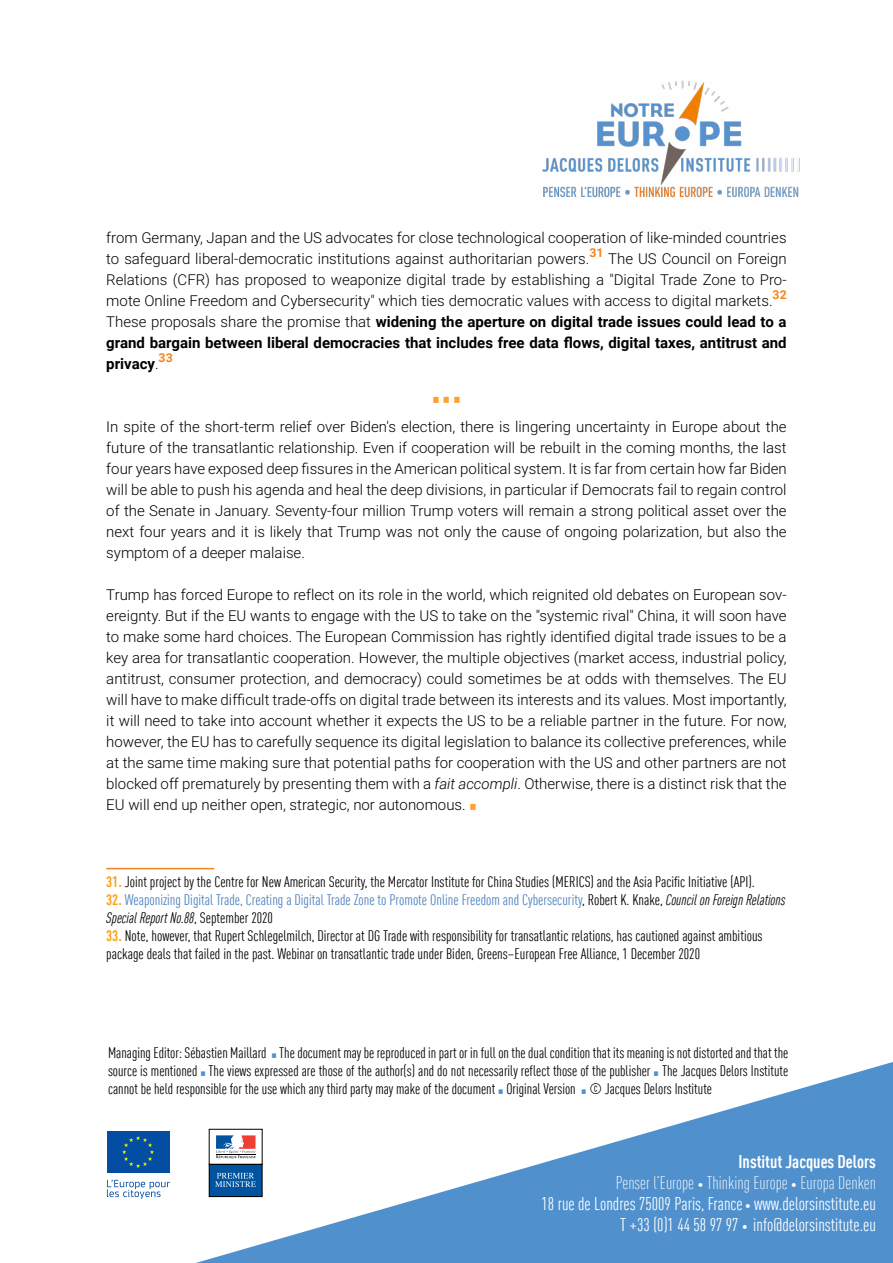
<style>
.page{position:relative;width:893px;height:1263px;background:#fff}
.page>*{position:absolute;margin:0;border:0;box-sizing:border-box;transform-origin:0 0}
.t1{font:condensed 18px/21px "DIN Offc Pro";color:#fff;text-align:right}
.t2{font:300 15px/21px "Roboto";color:#000;text-align:justify}
.t3{font:condensed 15px/18px "DIN Offc Pro";color:#000;text-align:justify}
.t4{font:700 15px/21px "Roboto";color:#000;text-align:justify}
.t5{font:condensed 15px/18px "DIN Offc Pro";color:#4b81bc}
.t6{font:700 12.3px "Roboto";color:#f5841f}
.t7{font:12px "DejaVu Serif Condensed";color:#ffa02f}
.s1{font-weight:300}
.s2{font-style:italic}
.s3{font-family:"DejaVu Serif Condensed";font-weight:400;font-size:12px;color:#ffa02f}
.s4{font-weight:700;color:#faa21b}
.s5{color:#000}
.s6{font-style:italic;color:#000}
.s7{font-family:"DejaVu Serif Condensed";font-stretch:normal;font-size:9px;color:#5091cd}
.s8{font-weight:700}
.s9{font-weight:300;font-size:12px}
</style>
<div class="page">
<img style="left:542px;top:80px;width:258px;height:118px">
<svg style="left:196px;top:1062px;width:697px;height:201px;fill:#4f90cd"></svg>
<div style="left:209px;top:1164px;width:53px;height:32px;background:#00539f"></div>
<div style="left:209px;top:1164px;width:53px;height:33px;border:1px solid #000"></div>
<div style="left:209px;top:1129px;width:53px;height:35px;background:#fff"></div>
<div style="left:209px;top:1129px;width:53px;height:35px;border:1px solid #000"></div>
<svg style="left:216px;top:1135px;width:40px;height:24px"></svg>
<svg style="left:215px;top:1173px;width:41px;height:14px"></svg>
<div style="left:107px;top:1131px;width:62px;height:42px;background:#034ea2"></div>
<svg style="left:122px;top:1136px;width:32px;height:32px"></svg>
<svg style="left:107px;top:1179px;width:63px;height:20px"></svg>
<hr style="left:106px;top:868px;width:108px;height:1px;background:#f5841f">
<p class="t2" style="left:106px;top:227px;width:682px">from Germany, Japan and the US advocates for close technological cooperation of like-minded countries to safeguard liberal-democratic institutions against authoritarian powers.</p>
<p class="t6" style="left:589px;top:244px;width:16px">31</p>
<p class="t2" style="left:106px;top:248px;width:682px;text-indent:502px">The US Council on Foreign Relations (CFR) has proposed to weaponize digital trade by establishing a "Digital Trade Zone to Pro&shy;mote Online Freedom and Cybersecurity" which ties democratic values with access to digital markets.</p>
<p class="t6" style="left:773px;top:286px;width:16px">32</p>
<p class="t4" style="left:106px;top:311px;width:682px"><span class="s1">These proposals share the promise that</span> widening the aperture on digital trade issues could lead to a grand bargain between liberal democracies that includes free data flows, digital taxes, antitrust and privacy<span class="s1">.</span></p>
<p class="t6" style="left:159px;top:349px;width:16px">33</p>
<p class="t7" style="left:432px;top:388px;width:30px">▪ ▪ ▪</p>
<p class="t2" style="left:106px;top:416px;width:682px">In spite of the short-term relief over Biden's election, there is lingering uncertainty in Europe about the future of the transatlantic relationship. Even if cooperation will be rebuilt in the coming months, the last four years have exposed deep fissures in the American political system. It is far from certain how far Biden will be able to push his agenda and heal the deep divisions, in particular if Democrats fail to regain control of the Senate in January. Seventy-four million Trump voters will remain a strong political asset over the next four years and it is likely that Trump was not only the cause of ongoing polarization, but also the symptom of a deeper malaise.</p>
<p class="t2" style="left:106px;top:584px;width:682px">Trump has forced Europe to reflect on its role in the world, which reignited old debates on European sov&shy;ereignty. But if the EU wants to engage with the US to take on the "systemic rival" China, it will soon have to make some hard choices. The European Commission has rightly identified digital trade issues to be a key area for transatlantic cooperation. However, the multiple objectives (market access, industrial policy, antitrust, consumer protection, and democracy) could sometimes be at odds with themselves. The EU will have to make difficult trade-offs on digital trade between its interests and its values. Most importantly, it will need to take into account whether it expects the US to be a reliable partner in the future. For now, however, the EU has to carefully sequence its digital legislation to balance its collective preferences, while at the same time making sure that potential paths for cooperation with the US and other partners are not blocked off prematurely by presenting them with a <span class="s2">fait accompli</span>. Otherwise, there is a distinct risk that the EU will end up neither open, strategic, nor autonomous. <span class="s3">▪</span></p>
<p class="t3" style="left:106px;top:871px;width:650px"><span class="s4">31.</span> Joint project by the Centre for New American Security, the Mercator Institute for China Studies (MERICS) and the Asia Pacific Initiative (API).</p>
<p class="t5" style="left:106px;top:889px;width:681px"><span class="s4">32.</span> Weaponizing Digital Trade, Creating a Digital Trade Zone to Promote Online Freedom and Cybersecurity<span class="s5">, Robert K. Knake,</span> <span class="s6">Council on Foreign Relations<br>Special Report No.88</span><span class="s5">, September 2020</span></p>
<p class="t3" style="left:106px;top:925px;width:658px"><span class="s4">33.</span> Note, however, that Rupert Schlegelmilch, Director at DG Trade with responsibility for transatlantic relations, has cautioned against ambitious package deals that failed in the past. Webinar on transatlantic trade under Biden, Greens–European Free Alliance, 1 December 2020</p>
<p class="t3" style="left:108px;top:1042px;width:682px">Managing Editor: Sébastien Maillard <span class="s7">▪</span> The document may be reproduced in part or in full on the dual condition that its meaning is not distorted and that the source is mentioned <span class="s7">▪</span> The views expressed are those of the author(s) and do not necessarily reflect those of the publisher <span class="s7">▪</span> The Jacques Delors Institute cannot be held responsible for the use which any third party may make of the document <span class="s7">▪</span> Original Version <span class="s7">▪</span> © Jacques Delors Institute</p>
<p class="t1" style="left:541px;top:1150px;width:336px"><span class="s8">Institut Jacques Delors<br></span><span class="s1">Penser l’Europe</span> <span class="s9">•</span> <span class="s1">Thinking Europe</span> <span class="s9">•</span> <span class="s1">Europa Denken<br></span>18 rue de Londres 75009 Paris, France <span class="s9">•</span> www.delorsinstitute.eu T +33 (0)1 44 58 97 97 <span class="s9">•</span> info@delorsinstitute.eu</p>
</div>
